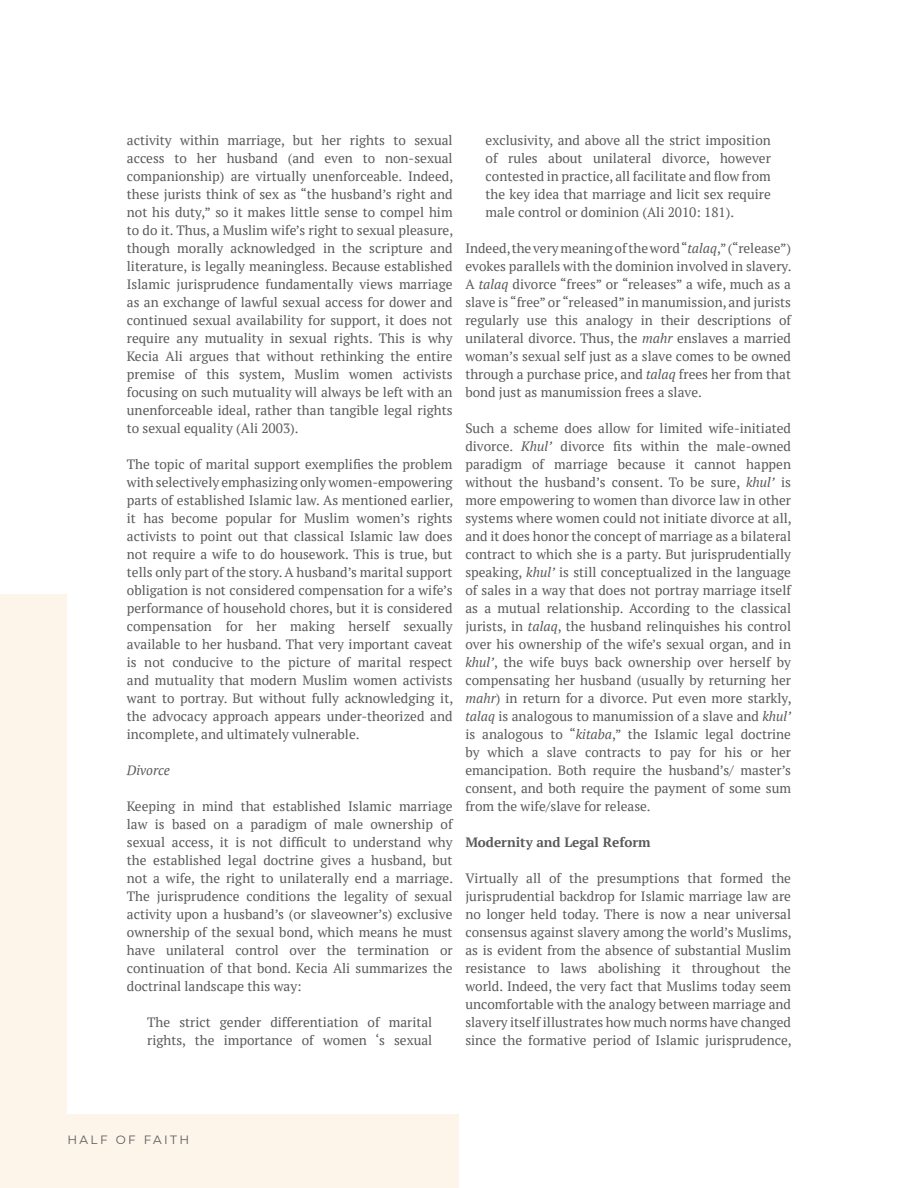
<style>
.page{position:relative;width:918px;height:1188px;background:#fff}
.page>*{position:absolute;margin:0;border:0;box-sizing:border-box;transform-origin:0 0}
.t1{font:13.5px/18px "PT Serif";color:#5a5a5b;text-align:justify}
.t2{font:700 13.5px "PT Serif";color:#5a5a5b}
.t3{font:italic 13.5px "PT Serif";color:#5a5a5b}
.t4{font:12px "Montserrat";letter-spacing:.2em;color:#5a5a5b}
.s1{font-style:italic}
</style>
<div class="page">
<div style="left:0;top:594px;width:459px;height:594px;background:#fdf4ea"></div>
<div style="left:68px;top:74px;width:782px;height:1040px;background:#fff"></div>
<p class="t1" style="left:127px;top:131px;width:328px">activity within marriage, but her rights to sexual access to her husband (and even to non-sexual companionship) are virtually unenforceable. Indeed, these jurists think of sex as “the husband’s right and not his duty,” so it makes little sense to compel him to do it. Thus, a Muslim wife’s right to sexual pleasure, though morally acknowledged in the scripture and literature, is legally meaningless. Because established Islamic jurisprudence fundamentally views marriage as an exchange of lawful sexual access for dower and continued sexual availability for support, it does not require any mutuality in sexual rights. This is why Kecia Ali argues that without rethinking the entire premise of this system, Muslim women activists focusing on such mutuality will always be left with an unenforceable ideal, rather than tangible legal rights to sexual equality (Ali 2003).</p>
<p class="t1" style="left:127px;top:455px;width:328px">The topic of marital support exemplifies the problem with selectively emphasizing only women-empowering parts of established Islamic law. As mentioned earlier, it has become popular for Muslim women’s rights activists to point out that classical Islamic law does not require a wife to do housework. This is true, but tells only part of the story. A husband’s marital support obligation is not considered compensation for a wife’s performance of household chores, but it is considered compensation for her making herself sexually available to her husband. That very important caveat is not conducive to the picture of marital respect and mutuality that modern Muslim women activists want to portray. But without fully acknowledging it, the advocacy approach appears under-theorized and incomplete, and ultimately vulnerable.</p>
<p class="t3" style="left:127px;top:762px;width:45px">Divorce</p>
<p class="t1" style="left:127px;top:797px;width:328px">Keeping in mind that established Islamic marriage law is based on a paradigm of male ownership of sexual access, it is not difficult to understand why the established legal doctrine gives a husband, but not a wife, the right to unilaterally end a marriage.<br>The jurisprudence conditions the legality of sexual activity upon a husband’s (or slaveowner’s) exclusive ownership of the sexual bond, which means he must have unilateral control over the termination or continuation of that bond. Kecia Ali summarizes the doctrinal landscape this way:</p>
<p class="t1" style="left:147px;top:1013px;width:287px">The strict gender differentiation of marital rights, the importance of women ‘s sexual</p>
<p class="t1" style="left:486px;top:131px;width:287px">exclusivity, and above all the strict imposition of rules about unilateral divorce, however contested in practice, all facilitate and flow from the key idea that marriage and licit sex require male control or dominion (Ali 2010: 181).</p>
<p class="t1" style="left:465px;top:239px;width:328px">Indeed, the very meaning of the word “<span class="s1">talaq</span>,” (“release”) evokes parallels with the dominion involved in slavery.<br>A <span class="s1">talaq</span> divorce “frees” or “releases” a wife, much as a slave is “free” or “released” in manumission, and jurists regularly use this analogy in their descriptions of unilateral divorce. Thus, the <span class="s1">mahr</span> enslaves a married woman’s sexual self just as a slave comes to be owned through a purchase price, and <span class="s1">talaq</span> frees her from that bond just as manumission frees a slave.</p>
<p class="t1" style="left:465px;top:419px;width:328px">Such a scheme does allow for limited wife-initiated divorce. <span class="s1">Khul’</span> divorce fits within the male-owned paradigm of marriage because it cannot happen without the husband’s consent. To be sure, <span class="s1">khul’</span> is more empowering to women than divorce law in other systems where women could not initiate divorce at all, and it does honor the concept of marriage as a bilateral contract to which she is a party. But jurisprudentially speaking, <span class="s1">khul’</span> is still conceptualized in the language of sales in a way that does not portray marriage itself as a mutual relationship. According to the classical jurists, in <span class="s1">talaq</span>, the husband relinquishes his control over his ownership of the wife’s sexual organ, and in <span class="s1">khul’</span>, the wife buys back ownership over herself by compensating her husband (usually by returning her <span class="s1">mahr</span>) in return for a divorce. Put even more starkly, <span class="s1">talaq</span> is analogous to manumission of a slave and <span class="s1">khul’ </span>is analogous to “<span class="s1">kitaba</span>,” the Islamic legal doctrine by which a slave contracts to pay for his or her emancipation. Both require the husband’s/ master’s consent, and both require the payment of some sum from the wife/slave for release.</p>
<p class="t2" style="left:465px;top:834px;width:187px">Modernity and Legal Reform</p>
<p class="t1" style="left:465px;top:869px;width:328px">Virtually all of the presumptions that formed the jurisprudential backdrop for Islamic marriage law are no longer held today. There is now a near universal consensus against slavery among the world’s Muslims, as is evident from the absence of substantial Muslim resistance to laws abolishing it throughout the world. Indeed, the very fact that Muslims today seem uncomfortable with the analogy between marriage and slavery itself illustrates how much norms have changed since the formative period of Islamic jurisprudence,</p>
<p class="t4" style="left:68px;top:1131px;width:123px">HALF OF FAITH</p>
</div>
